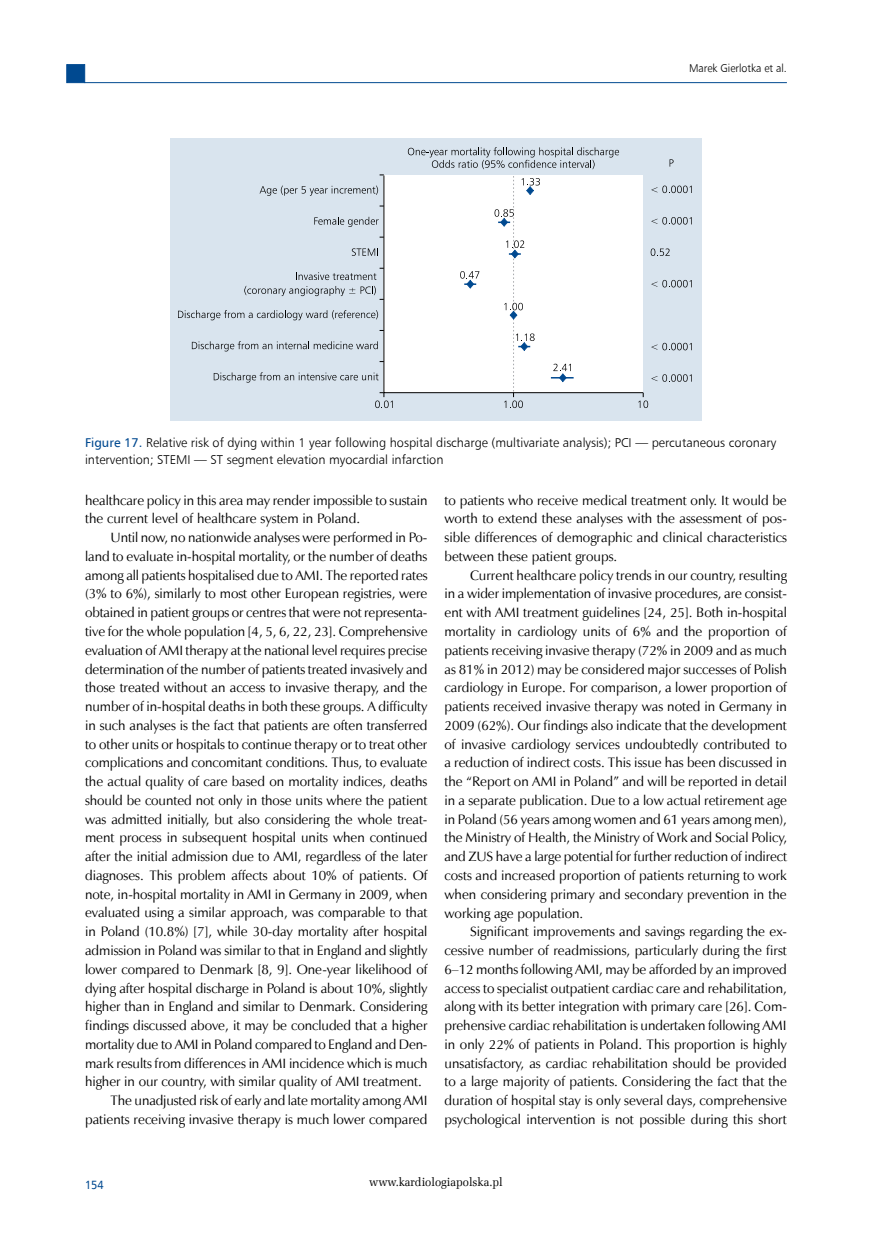
<style>
.page{position:relative;width:872px;height:1234px;background:#fff}
.page>*{position:absolute;margin:0;border:0;box-sizing:border-box;transform-origin:0 0}
.t1{font:13.65px/18.8px "Zapf Humnst EU";letter-spacing:-.005em;color:#000;text-align:justify}
.t2{font:12.75px/16.5px "Humnst 777 Lt EU";color:#000}
.t3{font:12px "Zapf Ellipt EU";color:#000;scale:.95 1}
.t4{font:12px "Humnst 777 EU";color:#004990;scale:.9 1}
.t5{font:11.25px "Humnst 777 Lt EU";color:#000;scale:.95 1}
.s1{font-family:"Humnst 777 EU";color:#004990}
</style>
<div class="page">
<hr style="left:85px;top:82px;width:702px;height:1px;background:#004990">
<div style="left:66px;top:64px;width:19px;height:19px;background:#004990;border:1px solid #004990"></div>
<div style="left:170px;top:138px;width:532px;height:282px;background:#d9e4ee"></div>
<div style="left:383px;top:175px;width:261px;height:218px;background:#fff"></div>
<svg style="left:259px;top:185px;width:119px;height:11px"></svg>
<svg style="left:314px;top:217px;width:65px;height:10px"></svg>
<svg style="left:352px;top:248px;width:26px;height:8px"></svg>
<svg style="left:178px;top:310px;width:200px;height:10px"></svg>
<svg style="left:192px;top:341px;width:186px;height:10px"></svg>
<svg style="left:214px;top:372px;width:164px;height:10px"></svg>
<svg style="left:375px;top:392px;width:18px;height:16px"></svg>
<svg style="left:638px;top:393px;width:10px;height:15px"></svg>
<svg style="left:669px;top:159px;width:4px;height:7px"></svg>
<svg style="left:408px;top:147px;width:211px;height:22px"></svg>
<svg style="left:551px;top:363px;width:22px;height:19px"></svg>
<svg style="left:494px;top:176px;width:46px;height:232px;background:#f1f4f5"></svg>
<svg style="left:460px;top:271px;width:19px;height:17px"></svg>
<svg style="left:296px;top:268px;width:88px;height:12px"></svg>
<svg style="left:244px;top:286px;width:140px;height:14px"></svg>
<svg style="left:651px;top:185px;width:40px;height:8px"></svg>
<svg style="left:651px;top:217px;width:40px;height:7px"></svg>
<svg style="left:650px;top:248px;width:19px;height:8px"></svg>
<svg style="left:651px;top:280px;width:40px;height:7px"></svg>
<svg style="left:651px;top:343px;width:40px;height:7px"></svg>
<svg style="left:651px;top:374px;width:40px;height:8px"></svg>
<p class="t5" style="left:689px;top:61px;width:104px">Marek Gierlotka et al.</p>
<p class="t2" style="left:85px;top:434px;width:692px"><span class="s1">Figure 17.</span> Relative risk of dying within 1 year following hospital discharge (multivariate analysis); PCI — percutaneous coronary intervention; STEMI — ST segment elevation myocardial infarction</p>
<p class="t1" style="left:85px;top:490px;width:344px">healthcare policy in this area may render impossible to sustain the current level of healthcare system in Poland.</p>
<p class="t1" style="left:111px;top:528px;width:318px">Until now, no nationwide analyses were performed in Po-</p>
<p class="t1" style="left:85px;top:546px;width:344px">land to evaluate in-hospital mortality, or the number of deaths</p>
<p class="t1" style="left:85px;top:565px;width:344px">among all patients hospitalised due to AMI. The reported rates</p>
<p class="t1" style="left:85px;top:584px;width:344px">(3% to 6%), similarly to most other European registries, were</p>
<p class="t1" style="left:85px;top:603px;width:344px">obtained in patient groups or centres that were not representa-</p>
<p class="t1" style="left:85px;top:621px;width:344px">tive for the whole population [4, 5, 6, 22, 23]. Comprehensive</p>
<p class="t1" style="left:85px;top:640px;width:344px">evaluation of AMI therapy at the national level requires precise</p>
<p class="t1" style="left:85px;top:659px;width:344px">determination of the number of patients treated invasively and</p>
<p class="t1" style="left:85px;top:678px;width:344px">those treated without an access to invasive therapy, and the</p>
<p class="t1" style="left:85px;top:697px;width:344px">number of in-hospital deaths in both these groups. A difficulty</p>
<p class="t1" style="left:85px;top:715px;width:344px">in such analyses is the fact that patients are often transferred</p>
<p class="t1" style="left:85px;top:734px;width:344px">to other units or hospitals to continue therapy or to treat other</p>
<p class="t1" style="left:85px;top:753px;width:344px">complications and concomitant conditions. Thus, to evaluate</p>
<p class="t1" style="left:85px;top:772px;width:344px">the actual quality of care based on mortality indices, deaths</p>
<p class="t1" style="left:85px;top:790px;width:344px">should be counted not only in those units where the patient</p>
<p class="t1" style="left:85px;top:809px;width:344px">was admitted initially, but also considering the whole treat-</p>
<p class="t1" style="left:85px;top:828px;width:344px">ment process in subsequent hospital units when continued</p>
<p class="t1" style="left:85px;top:846px;width:344px">after the initial admission due to AMI, regardless of the later</p>
<p class="t1" style="left:85px;top:865px;width:344px">diagnoses. This problem affects about 10% of patients. Of</p>
<p class="t1" style="left:85px;top:884px;width:344px">note, in-hospital mortality in AMI in Germany in 2009, when</p>
<p class="t1" style="left:85px;top:903px;width:344px">evaluated using a similar approach, was comparable to that</p>
<p class="t1" style="left:85px;top:922px;width:344px">in Poland (10.8%) [7], while 30-day mortality after hospital</p>
<p class="t1" style="left:85px;top:940px;width:344px">admission in Poland was similar to that in England and slightly</p>
<p class="t1" style="left:85px;top:959px;width:344px">lower compared to Denmark [8, 9]. One-year likelihood of</p>
<p class="t1" style="left:85px;top:978px;width:344px">dying after hospital discharge in Poland is about 10%, slightly</p>
<p class="t1" style="left:85px;top:997px;width:344px">higher than in England and similar to Denmark. Considering</p>
<p class="t1" style="left:85px;top:1015px;width:344px">findings discussed above, it may be concluded that a higher</p>
<p class="t1" style="left:85px;top:1034px;width:344px">mortality due to AMI in Poland compared to England and Den-</p>
<p class="t1" style="left:85px;top:1053px;width:344px">mark results from differences in AMI incidence which is much</p>
<p class="t1" style="left:85px;top:1071px;width:338px">higher in our country, with similar quality of AMI treatment.</p>
<p class="t1" style="left:111px;top:1090px;width:318px">The unadjusted risk of early and late mortality among AMI</p>
<p class="t1" style="left:85px;top:1109px;width:344px">patients receiving invasive therapy is much lower compared</p>
<p class="t1" style="left:444px;top:490px;width:344px">to patients who receive medical treatment only. It would be worth to extend these analyses with the assessment of pos&shy;sible differences of demographic and clinical characteristics between these patient groups.</p>
<p class="t1" style="left:444px;top:565px;width:344px;text-indent:25px">Current healthcare policy trends in our country, resulting in a wider implementation of invasive procedures, are consist&shy;ent with AMI treatment guidelines [24, 25]. Both in-hospital mortality in cardiology units of 6% and the proportion of patients receiving invasive therapy (72% in 2009 and as much as 81% in 2012) may be considered major successes of Polish cardiology in Europe. For comparison, a lower proportion of patients received invasive therapy was noted in Germany in 2009 (62%). Our findings also indicate that the development of invasive cardiology services undoubtedly contributed to a reduction of indirect costs. This issue has been discussed in the “Report on AMI in Poland” and will be reported in detail in a separate publication. Due to a low actual retirement age in Poland (56 years among women and 61 years among men), the Ministry of Health, the Ministry of Work and Social Policy, and ZUS have a large potential for further reduction of indirect costs and increased proportion of patients returning to work when considering primary and secondary prevention in the working age population.</p>
<p class="t1" style="left:444px;top:922px;width:344px;text-indent:25px">Significant improvements and savings regarding the ex&shy;cessive number of readmissions, particularly during the first 6–12 months following AMI, may be afforded by an improved access to specialist outpatient cardiac care and rehabilitation, along with its better integration with primary care [26]. Com&shy;prehensive cardiac rehabilitation is undertaken following AMI in only 22% of patients in Poland. This proportion is highly unsatisfactory, as cardiac rehabilitation should be provided to a large majority of patients. Considering the fact that the duration of hospital stay is only several days, comprehensive psychological intervention is not possible during this short</p>
<p class="t4" style="left:85px;top:1176px;width:22px">154</p>
<p class="t3" style="left:369px;top:1173px;width:142px">www.kardiologiapolska.pl</p>
</div>
